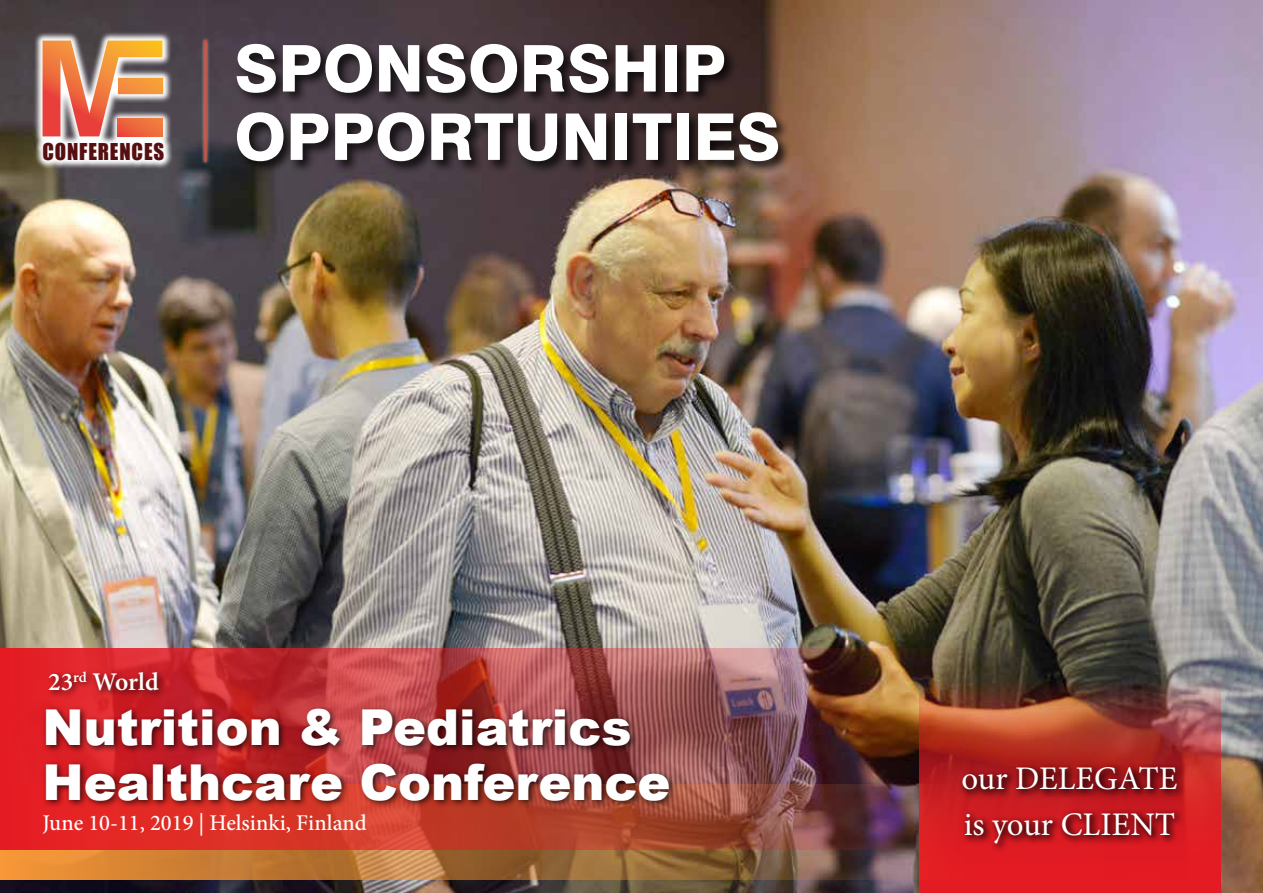
<style>
.page{position:relative;width:1263px;height:893px;background:#fff}
.page>*{position:absolute;margin:0;border:0;box-sizing:border-box;transform-origin:0 0}
.t1{font:800 64.5px "Swiss 721 BT";color:#fff}
.t2{font:900 49.5px/54.6px "Arial";color:#fff}
.t3{font:33px/45.6px "Minion Pro";color:#fff}
.t4{font:600 25.5px "Minion Pro";color:#fff}
.t5{font:500 22.5px "Minion Pro";color:#fff}
.t6{font:21.45px "Impact";letter-spacing:.04em;color:#560f11}
</style>
<div class="page">
<img style="left:0;top:0;width:1263px;height:893px">
<div style="left:235px;top:42px;width:557px;height:133px;background:#000;opacity:.75"></div>
<svg style="left:33px;top:31px;width:140px;height:139px"></svg>
<svg style="left:118px;top:136px;width:44px;height:1px"></svg>
<svg style="left:43px;top:41px;width:120px;height:95px"></svg>
<img style="left:918px;top:680px;width:302px;height:213px">
<div style="left:958px;top:762px;width:229px;height:92px;background:#e01b22"></div>
<div style="left:958px;top:763px;width:228px;height:88px;background:#000;opacity:.75"></div>
<svg style="left:0;top:850px;width:966px;height:29px"></svg>
<img style="left:0;top:648px;width:966px;height:202px">
<div style="left:201px;top:37px;width:9px;height:128px;background:#fff;opacity:.75"></div>
<hr style="left:205px;top:41px;width:2px;height:121px;background:#bb594e">
<div style="left:42px;top:667px;width:636px;height:142px;background:#000;opacity:.75"></div>
<p class="t6" style="left:43px;top:134px;width:123px">CONFERENCES</p>
<h1 class="t1" style="left:234px;top:29px;width:493px">SPONSORSHIP</h1>
<h1 class="t1" style="left:234px;top:98px;width:548px">OPPORTUNITIES</h1>
<p class="t4" style="left:48px;top:665px;width:112px">23<sup>rd</sup> World</p>
<p class="t2" style="left:43px;top:701px;width:629px">Nutrition &amp; Pediatrics<br>Healthcare Conference</p>
<p class="t5" style="left:43px;top:807px;width:326px">June 10-11, 2019 | Helsinki, Finland</p>
<p class="t3" style="left:961px;top:756px;width:218px">our DELEGATE is your CLIENT</p>
</div>
